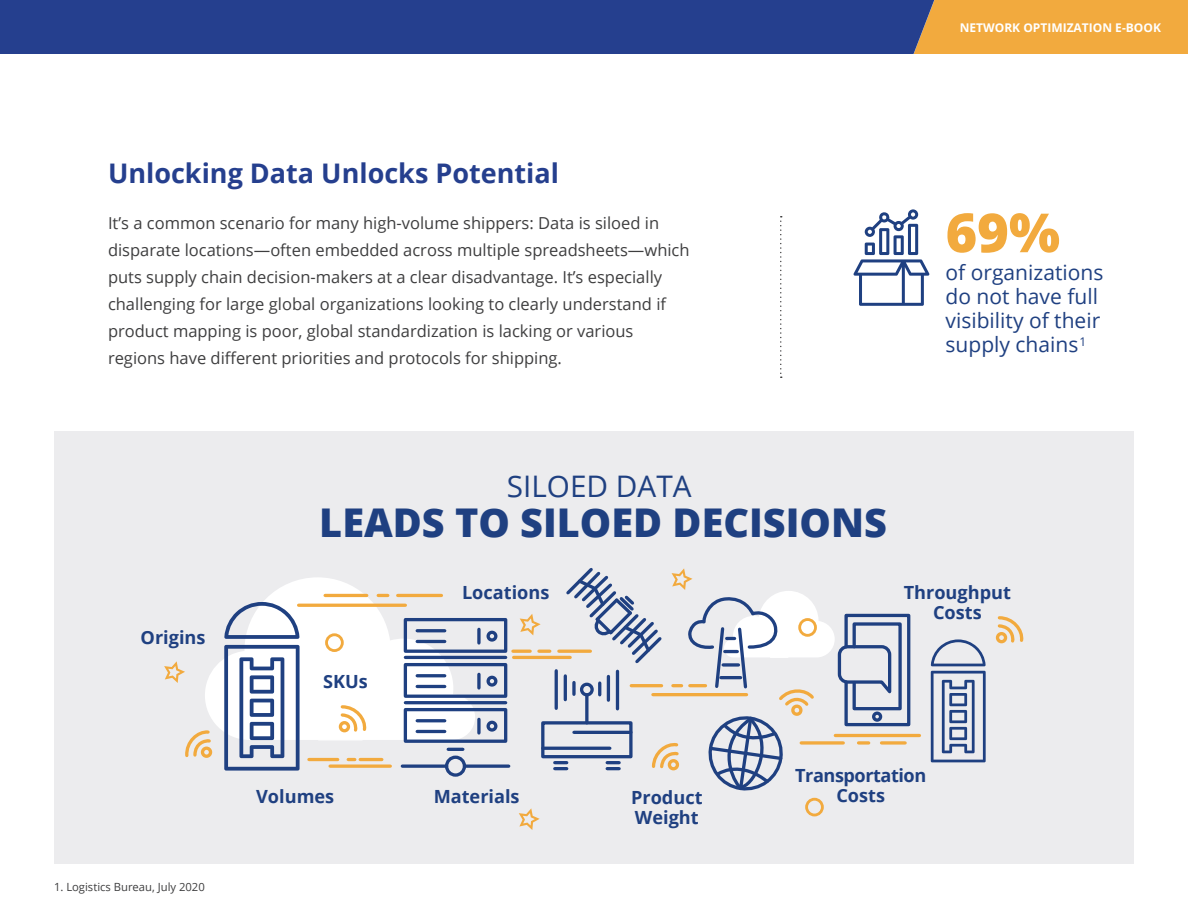
<style>
.page{position:relative;width:1188px;height:918px;background:#fff}
.page>*{position:absolute;margin:0;border:0;box-sizing:border-box;transform-origin:0 0}
.t1{font:800 54px "Open Sans";color:#f2aa3e}
.t2{font:800 39.6px "Open Sans";color:#1f4081}
.t3{font:29.7px "Open Sans";color:#1f4081}
.t4{font:700 27px "Open Sans";color:#253f8e}
.t5{font:21px/24px "Open Sans";color:#1f4081}
.t6{font:700 18.15px/19.8px "Open Sans";color:#1f4081;text-align:center}
.t7{font:700 18.15px "Open Sans";letter-spacing:-.025em;color:#1f4081}
.t8{font:16.5px/27px "Open Sans";color:#3e3e3f}
.t9{font:700 12px "Open Sans";color:#fff}
.t10{font:11.25px "Open Sans";color:#3e3e3f}
</style>
<div class="page">
<div style="left:934px;top:0;width:254px;height:54px;background:#f2aa3e"></div>
<div style="left:0;top:0;width:934px;height:54px;background:#253f8e"></div>
<div style="left:54px;top:432px;width:1080px;height:432px;background:#ececee"></div>
<svg style="left:205px;top:577px;width:270px;height:163px;fill:#fff"></svg>
<svg style="left:519px;top:808px;width:21px;height:22px"></svg>
<svg style="left:164px;top:661px;width:21px;height:22px"></svg>
<svg style="left:325px;top:633px;width:19px;height:19px"></svg>
<svg style="left:805px;top:798px;width:19px;height:18px"></svg>
<div style="left:404px;top:618px;width:103px;height:35px;border:3px solid #1f4081"></div>
<svg style="left:477px;top:629px;width:4px;height:14px"></svg>
<hr style="left:417px;top:629px;width:28px;height:3px;background:#1f4081">
<hr style="left:417px;top:640px;width:28px;height:3px;background:#1f4081">
<div style="left:487px;top:631px;width:10px;height:11px;border:3px solid #1f4081;border-radius:50%"></div>
<div style="left:404px;top:663px;width:103px;height:35px;border:3px solid #1f4081"></div>
<svg style="left:477px;top:674px;width:4px;height:14px"></svg>
<hr style="left:417px;top:674px;width:28px;height:3px;background:#1f4081">
<hr style="left:417px;top:685px;width:28px;height:3px;background:#1f4081">
<div style="left:487px;top:676px;width:10px;height:11px;border:3px solid #1f4081;border-radius:50%"></div>
<div style="left:404px;top:708px;width:103px;height:35px;border:3px solid #1f4081"></div>
<svg style="left:477px;top:719px;width:4px;height:14px"></svg>
<hr style="left:417px;top:719px;width:28px;height:3px;background:#1f4081">
<hr style="left:417px;top:730px;width:28px;height:3px;background:#1f4081">
<div style="left:487px;top:721px;width:10px;height:11px;border:3px solid #1f4081;border-radius:50%"></div>
<div style="left:445px;top:756px;width:21px;height:21px;border:3px solid #1f4081;border-radius:50%"></div>
<svg style="left:402px;top:764px;width:45px;height:4px"></svg>
<svg style="left:464px;top:764px;width:45px;height:4px"></svg>
<hr style="left:405px;top:656px;width:101px;height:3px;background:#1f4081">
<hr style="left:405px;top:701px;width:101px;height:3px;background:#1f4081">
<hr style="left:448px;top:748px;width:15px;height:3px;background:#1f4081">
<svg style="left:339px;top:704px;width:28px;height:30px"></svg>
<svg style="left:185px;top:729px;width:28px;height:29px"></svg>
<svg style="left:996px;top:616px;width:28px;height:28px"></svg>
<hr style="left:835px;top:734px;width:84px;height:3px;background:#f2aa3e">
<svg style="left:330px;top:764px;width:60px;height:4px"></svg>
<hr style="left:360px;top:758px;width:22px;height:3px;background:#f2aa3e">
<svg style="left:348px;top:758px;width:7px;height:3px"></svg>
<hr style="left:309px;top:758px;width:29px;height:3px;background:#f2aa3e">
<hr style="left:514px;top:656px;width:56px;height:3px;background:#f2aa3e">
<hr style="left:513px;top:650px;width:17px;height:3px;background:#f2aa3e">
<svg style="left:520px;top:568px;width:392px;height:223px"></svg>
<hr style="left:631px;top:684px;width:31px;height:3px;background:#f2aa3e">
<hr style="left:299px;top:604px;width:106px;height:3px;background:#f2aa3e">
<hr style="left:325px;top:594px;width:42px;height:3px;background:#f2aa3e">
<svg style="left:378px;top:594px;width:10px;height:3px"></svg>
<hr style="left:398px;top:594px;width:43px;height:3px;background:#f2aa3e">
<svg style="left:931px;top:639px;width:55px;height:123px"></svg>
<svg style="left:224px;top:602px;width:75px;height:37px"></svg>
<svg style="left:224px;top:645px;width:76px;height:126px"></svg>
<svg style="left:853px;top:209px;width:76px;height:97px"></svg>
<svg style="left:780px;top:216px;width:2px;height:162px"></svg>
<p class="t9" style="left:960px;top:20px;width:203px">NETWORK OPTIMIZATION E-BOOK</p>
<h3 class="t4" style="left:108px;top:162px;width:453px">Unlocking Data Unlocks Potential</h3>
<p class="t8" style="left:108px;top:211px;width:583px">It’s a common scenario for many high-volume shippers: Data is siloed in disparate locations—often embedded across multiple spreadsheets—which puts supply chain decision-makers at a clear disadvantage. It’s especially challenging for large global organizations looking to clearly understand if product mapping is poor, global standardization is lacking or various regions have different priorities and protocols for shipping.</p>
<h1 class="t1" style="left:946px;top:202px;width:116px">69%</h1>
<p class="t5" style="left:946px;top:263px;width:159px">of organizations do not have full visibility of their supply chains<sup>1</sup></p>
<p class="t6" style="left:141px;top:630px;width:66px">Origins</p>
<h3 class="t3" style="left:507px;top:469px;width:186px">SILOED DATA</h3>
<h2 class="t2" style="left:319px;top:500px;width:569px">LEADS TO SILOED DECISIONS</h2>
<p class="t6" style="left:462px;top:584px;width:89px">Locations</p>
<p class="t6" style="left:904px;top:585px;width:109px">Throughput<br>Costs</p>
<p class="t6" style="left:323px;top:673px;width:46px">SKUs</p>
<p class="t7" style="left:795px;top:768px;width:133px">Transportation</p>
<p class="t10" style="left:54px;top:882px;width:152px">1. Logistics Bureau, July 2020</p>
<p class="t6" style="left:256px;top:789px;width:80px">Volumes</p>
<p class="t6" style="left:434px;top:788px;width:87px">Materials</p>
<p class="t6" style="left:631px;top:790px;width:73px">Product</p>
<p class="t6" style="left:836px;top:787px;width:50px">Costs</p>
<p class="t6" style="left:635px;top:809px;width:65px">Weight</p>
</div>
